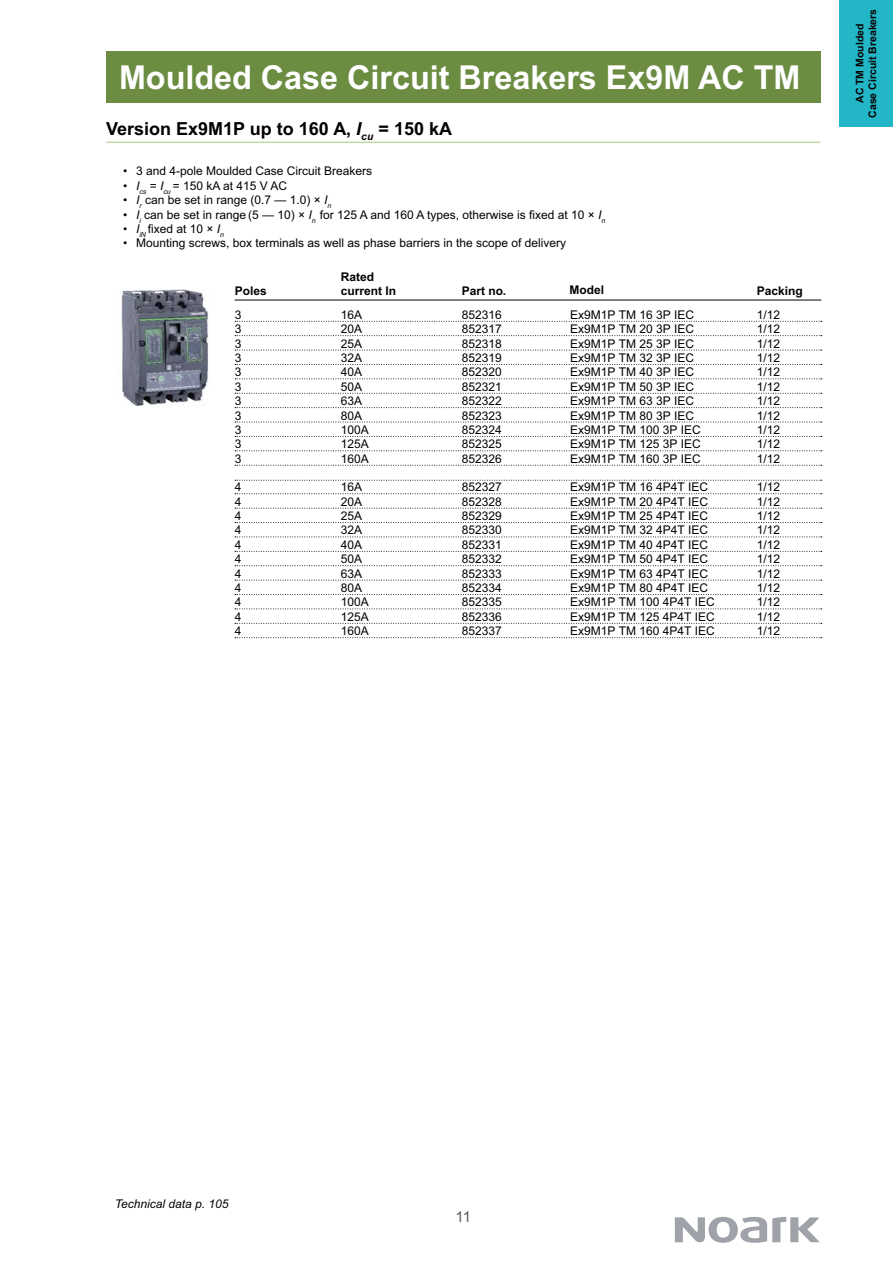
<style>
.page{position:relative;width:893px;height:1263px;background:#fff}
.page>*{position:absolute;margin:0;border:0;box-sizing:border-box;transform-origin:0 0}
.t1{font:700 33px "Arial";color:#fff}
.t2{font:700 18px "Arial";color:#050100}
.t3{font:15px "Arial";color:#5a5c60}
.t4{font:12px "Arial";color:#050100}
.t5{font:700 12px/14.4px "Arial";color:#050100}
.t6{font:italic 12px "Arial";color:#050100}
.t7{font:700 10.5px/12.6px "Arial";color:#050100;text-align:center}
.s1{font-style:italic}
</style>
<div class="page">
<svg style="left:675px;top:1217px;width:145px;height:26px"></svg>
<div style="left:839px;top:0;width:54px;height:126px;background:#22b6c7"></div>
<div style="left:106px;top:51px;width:714px;height:51px;background:#6c8c42"></div>
<hr style="left:106px;top:142px;width:714px;height:1px;background:#c3d9a9">
<svg style="left:235px;top:321px;width:587px;height:1px"></svg>
<svg style="left:235px;top:335px;width:587px;height:1px"></svg>
<svg style="left:235px;top:350px;width:587px;height:1px"></svg>
<svg style="left:235px;top:364px;width:587px;height:1px"></svg>
<svg style="left:235px;top:378px;width:587px;height:1px"></svg>
<svg style="left:235px;top:393px;width:587px;height:1px"></svg>
<svg style="left:235px;top:407px;width:587px;height:1px"></svg>
<svg style="left:235px;top:422px;width:587px;height:1px"></svg>
<svg style="left:235px;top:436px;width:587px;height:1px"></svg>
<svg style="left:235px;top:450px;width:587px;height:1px"></svg>
<svg style="left:235px;top:465px;width:587px;height:1px"></svg>
<svg style="left:235px;top:493px;width:587px;height:1px"></svg>
<svg style="left:235px;top:480px;width:587px;height:1px"></svg>
<svg style="left:235px;top:508px;width:587px;height:1px"></svg>
<svg style="left:235px;top:522px;width:587px;height:1px"></svg>
<svg style="left:235px;top:537px;width:587px;height:1px"></svg>
<svg style="left:235px;top:551px;width:587px;height:1px"></svg>
<svg style="left:235px;top:565px;width:587px;height:1px"></svg>
<svg style="left:235px;top:580px;width:587px;height:1px"></svg>
<svg style="left:235px;top:594px;width:587px;height:1px"></svg>
<svg style="left:235px;top:609px;width:587px;height:1px"></svg>
<svg style="left:235px;top:623px;width:587px;height:1px"></svg>
<svg style="left:235px;top:637px;width:587px;height:1px"></svg>
<hr style="left:235px;top:300px;width:586px;height:1px;background:#050100">
<img style="left:120px;top:289px;width:89px;height:117px">
<h1 class="t1" style="left:119px;top:65px;width:683px">Moulded Case Circuit Breakers Ex9M AC TM</h1>
<h2 class="t2" style="left:106px;top:122px;width:347px">Version Ex9M1P up to 160 A, <span class="s1">I</span><sub>cu</sub> = 150 kA</h2>
<p class="t4" style="left:123px;top:167px;width:250px">• 3 and 4-pole Moulded Case Circuit Breakers</p>
<p class="t4" style="left:123px;top:181px;width:165px"><span class="s1">• I</span><sub>cs</sub> = <span class="s1">I</span><sub>cu</sub> = 150 kA at 415 V AC</p>
<p class="t4" style="left:123px;top:196px;width:209px"><span class="s1">• I</span><sub>r</sub> can be set in range (0.7 — 1.0) × <span class="s1">I</span><sub>n</sub></p>
<p class="t4" style="left:123px;top:210px;width:483px"><span class="s1">• I</span><sub>i</sub> can be set in range (5 — 10) × <span class="s1">I</span><sub>n</sub> for 125 A and 160 A types, otherwise is xed at 10 × <span class="s1">I</span><sub>n</sub></p>
<p class="t4" style="left:123px;top:224px;width:102px"><span class="s1">• I</span><sub>iN</sub> xed at 10 × <span class="s1">I</span><sub>n</sub></p>
<p class="t4" style="left:123px;top:239px;width:444px">• Mounting screws, box terminals as well as phase barriers in the scope of delivery</p>
<p class="t5" style="left:341px;top:271px;width:57px">Rated current In</p>
<p class="t5" style="left:235px;top:285px;width:34px">Poles</p>
<p class="t5" style="left:462px;top:285px;width:46px">Part no.</p>
<p class="t5" style="left:569px;top:284px;width:36px">Model</p>
<p class="t5" style="left:757px;top:285px;width:48px">Packing</p>
<p class="t4" style="left:235px;top:310px;width:8px">3</p>
<p class="t4" style="left:341px;top:310px;width:23px">16A</p>
<p class="t4" style="left:462px;top:310px;width:42px">852316</p>
<p class="t4" style="left:570px;top:310px;width:125px">Ex9M1P TM 16 3P IEC</p>
<p class="t4" style="left:462px;top:325px;width:42px">852317</p>
<p class="t4" style="left:570px;top:325px;width:125px">Ex9M1P TM 20 3P IEC</p>
<p class="t4" style="left:462px;top:339px;width:42px">852318</p>
<p class="t4" style="left:570px;top:339px;width:125px">Ex9M1P TM 25 3P IEC</p>
<p class="t4" style="left:462px;top:353px;width:42px">852319</p>
<p class="t4" style="left:570px;top:353px;width:125px">Ex9M1P TM 32 3P IEC</p>
<p class="t4" style="left:462px;top:368px;width:42px">852320</p>
<p class="t4" style="left:570px;top:368px;width:125px">Ex9M1P TM 40 3P IEC</p>
<p class="t4" style="left:462px;top:382px;width:42px">852321</p>
<p class="t4" style="left:570px;top:382px;width:125px">Ex9M1P TM 50 3P IEC</p>
<p class="t4" style="left:462px;top:397px;width:42px">852322</p>
<p class="t4" style="left:570px;top:397px;width:125px">Ex9M1P TM 63 3P IEC</p>
<p class="t4" style="left:462px;top:411px;width:42px">852323</p>
<p class="t4" style="left:570px;top:411px;width:125px">Ex9M1P TM 80 3P IEC</p>
<p class="t4" style="left:462px;top:425px;width:42px">852324</p>
<p class="t4" style="left:570px;top:425px;width:132px">Ex9M1P TM 100 3P IEC</p>
<p class="t4" style="left:462px;top:440px;width:42px">852325</p>
<p class="t4" style="left:570px;top:440px;width:132px">Ex9M1P TM 125 3P IEC</p>
<p class="t4" style="left:462px;top:454px;width:42px">852326</p>
<p class="t4" style="left:570px;top:454px;width:132px">Ex9M1P TM 160 3P IEC</p>
<p class="t4" style="left:757px;top:310px;width:25px">1/12</p>
<p class="t4" style="left:235px;top:325px;width:8px">3</p>
<p class="t4" style="left:341px;top:325px;width:23px">20A</p>
<p class="t4" style="left:757px;top:325px;width:25px">1/12</p>
<p class="t4" style="left:235px;top:339px;width:8px">3</p>
<p class="t4" style="left:341px;top:339px;width:23px">25A</p>
<p class="t4" style="left:757px;top:339px;width:25px">1/12</p>
<p class="t4" style="left:235px;top:353px;width:8px">3</p>
<p class="t4" style="left:341px;top:353px;width:23px">32A</p>
<p class="t4" style="left:757px;top:353px;width:25px">1/12</p>
<p class="t4" style="left:235px;top:368px;width:8px">3</p>
<p class="t4" style="left:341px;top:368px;width:23px">40A</p>
<p class="t4" style="left:757px;top:368px;width:25px">1/12</p>
<p class="t4" style="left:235px;top:382px;width:8px">3</p>
<p class="t4" style="left:341px;top:382px;width:23px">50A</p>
<p class="t4" style="left:757px;top:382px;width:25px">1/12</p>
<p class="t4" style="left:235px;top:397px;width:8px">3</p>
<p class="t4" style="left:341px;top:397px;width:23px">63A</p>
<p class="t4" style="left:757px;top:397px;width:25px">1/12</p>
<p class="t4" style="left:235px;top:411px;width:8px">3</p>
<p class="t4" style="left:341px;top:411px;width:23px">80A</p>
<p class="t4" style="left:757px;top:411px;width:25px">1/12</p>
<p class="t4" style="left:235px;top:425px;width:8px">3</p>
<p class="t4" style="left:341px;top:425px;width:30px">100A</p>
<p class="t4" style="left:757px;top:425px;width:25px">1/12</p>
<p class="t4" style="left:235px;top:440px;width:8px">3</p>
<p class="t4" style="left:341px;top:440px;width:30px">125A</p>
<p class="t4" style="left:757px;top:440px;width:25px">1/12</p>
<p class="t4" style="left:235px;top:454px;width:8px">3</p>
<p class="t4" style="left:341px;top:454px;width:30px">160A</p>
<p class="t4" style="left:757px;top:454px;width:25px">1/12</p>
<p class="t4" style="left:235px;top:483px;width:8px">4</p>
<p class="t4" style="left:341px;top:483px;width:23px">16A</p>
<p class="t4" style="left:462px;top:483px;width:42px">852327</p>
<p class="t4" style="left:570px;top:483px;width:139px">Ex9M1P TM 16 4P4T IEC</p>
<p class="t4" style="left:462px;top:497px;width:42px">852328</p>
<p class="t4" style="left:570px;top:497px;width:139px">Ex9M1P TM 20 4P4T IEC</p>
<p class="t4" style="left:462px;top:511px;width:42px">852329</p>
<p class="t4" style="left:570px;top:511px;width:139px">Ex9M1P TM 25 4P4T IEC</p>
<p class="t4" style="left:462px;top:526px;width:42px">852330</p>
<p class="t4" style="left:570px;top:526px;width:139px">Ex9M1P TM 32 4P4T IEC</p>
<p class="t4" style="left:462px;top:540px;width:42px">852331</p>
<p class="t4" style="left:570px;top:540px;width:139px">Ex9M1P TM 40 4P4T IEC</p>
<p class="t4" style="left:462px;top:555px;width:42px">852332</p>
<p class="t4" style="left:570px;top:555px;width:139px">Ex9M1P TM 50 4P4T IEC</p>
<p class="t4" style="left:462px;top:569px;width:42px">852333</p>
<p class="t4" style="left:570px;top:569px;width:139px">Ex9M1P TM 63 4P4T IEC</p>
<p class="t4" style="left:462px;top:583px;width:42px">852334</p>
<p class="t4" style="left:570px;top:583px;width:139px">Ex9M1P TM 80 4P4T IEC</p>
<p class="t4" style="left:462px;top:598px;width:42px">852335</p>
<p class="t4" style="left:570px;top:598px;width:146px">Ex9M1P TM 100 4P4T IEC</p>
<p class="t4" style="left:462px;top:612px;width:42px">852336</p>
<p class="t4" style="left:570px;top:612px;width:146px">Ex9M1P TM 125 4P4T IEC</p>
<p class="t4" style="left:462px;top:627px;width:42px">852337</p>
<p class="t4" style="left:570px;top:627px;width:146px">Ex9M1P TM 160 4P4T IEC</p>
<p class="t4" style="left:757px;top:483px;width:25px">1/12</p>
<p class="t4" style="left:235px;top:497px;width:8px">4</p>
<p class="t4" style="left:341px;top:497px;width:23px">20A</p>
<p class="t4" style="left:757px;top:497px;width:25px">1/12</p>
<p class="t4" style="left:235px;top:511px;width:8px">4</p>
<p class="t4" style="left:341px;top:511px;width:23px">25A</p>
<p class="t4" style="left:757px;top:511px;width:25px">1/12</p>
<p class="t4" style="left:235px;top:526px;width:8px">4</p>
<p class="t4" style="left:341px;top:526px;width:23px">32A</p>
<p class="t4" style="left:757px;top:526px;width:25px">1/12</p>
<p class="t4" style="left:235px;top:540px;width:8px">4</p>
<p class="t4" style="left:341px;top:540px;width:23px">40A</p>
<p class="t4" style="left:757px;top:540px;width:25px">1/12</p>
<p class="t4" style="left:235px;top:555px;width:8px">4</p>
<p class="t4" style="left:341px;top:555px;width:23px">50A</p>
<p class="t4" style="left:757px;top:555px;width:25px">1/12</p>
<p class="t4" style="left:235px;top:569px;width:8px">4</p>
<p class="t4" style="left:341px;top:569px;width:23px">63A</p>
<p class="t4" style="left:757px;top:569px;width:25px">1/12</p>
<p class="t4" style="left:235px;top:583px;width:8px">4</p>
<p class="t4" style="left:341px;top:583px;width:23px">80A</p>
<p class="t4" style="left:757px;top:583px;width:25px">1/12</p>
<p class="t4" style="left:235px;top:598px;width:8px">4</p>
<p class="t4" style="left:341px;top:598px;width:30px">100A</p>
<p class="t4" style="left:757px;top:598px;width:25px">1/12</p>
<p class="t4" style="left:235px;top:612px;width:8px">4</p>
<p class="t4" style="left:341px;top:612px;width:30px">125A</p>
<p class="t4" style="left:757px;top:612px;width:25px">1/12</p>
<p class="t4" style="left:235px;top:627px;width:8px">4</p>
<p class="t4" style="left:341px;top:627px;width:30px">160A</p>
<p class="t4" style="left:757px;top:627px;width:25px">1/12</p>
<p class="t7" style="left:855px;top:118px;width:111px;rotate:-90deg">AC TM Moulded<br>Case Circuit Breakers</p>
<p class="t6" style="left:115px;top:1199px;width:115px">Technical data p. 105</p>
<p class="t3" style="left:455px;top:1212px;width:17px">11</p>
</div>
